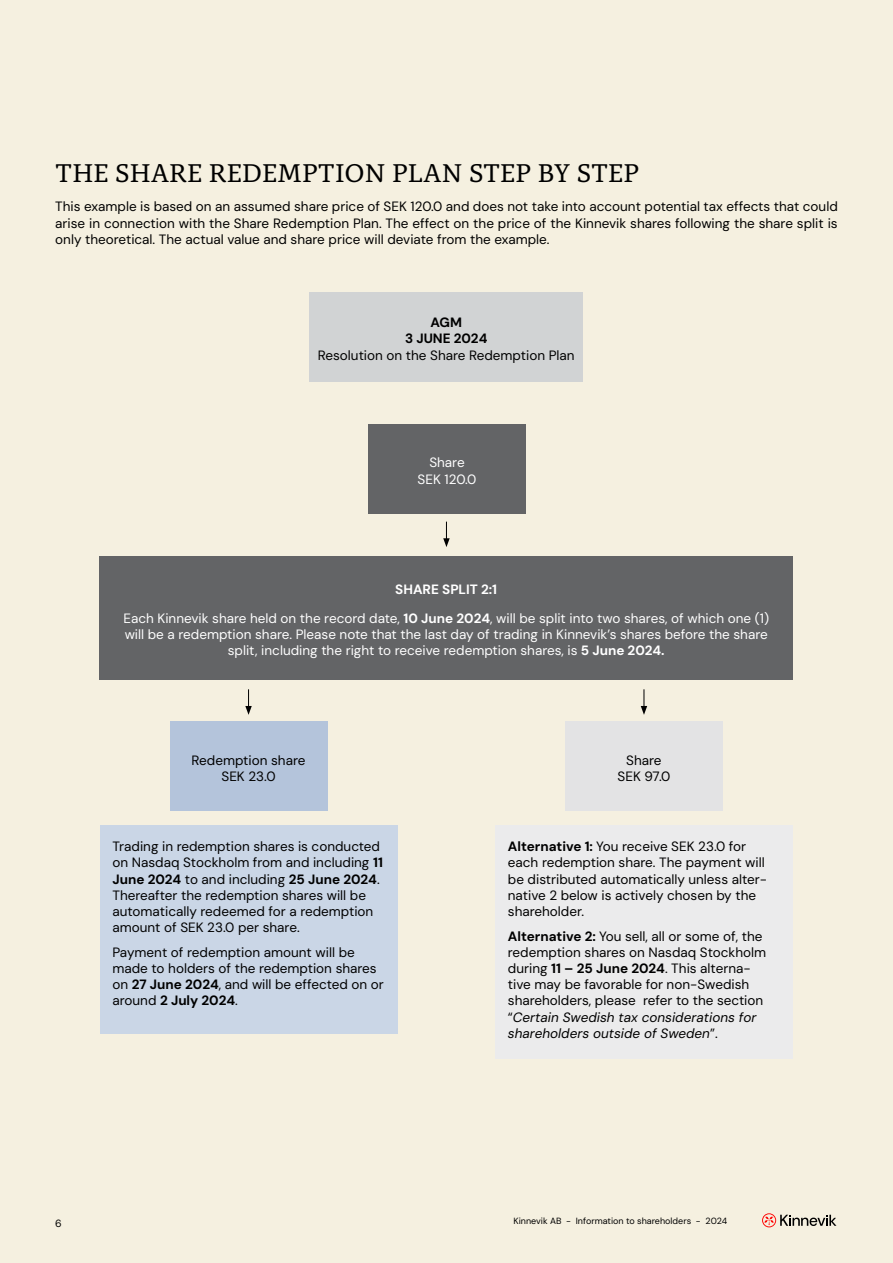
<style>
.page{position:relative;width:893px;height:1263px;background:#f5f0e0}
.page>*{position:absolute;margin:0;border:0;box-sizing:border-box;transform-origin:0 0}
.t1{font:27px "Alda OT";color:#000}
.t2{font:13.5px/16.2px "DM Sans";color:#000}
.t3{font:13.5px/16.2px "DM Sans";color:#fff;text-align:center}
.t4{font:700 13.5px/16.2px "DM Sans";color:#000;text-align:center}
.t5{font:10.5px "DM Sans";color:#000}
.t6{font:9px "DM Sans";color:#000}
.s1{font-weight:700}
.s2{font-style:italic}
</style>
<div class="page">
<svg style="left:762px;top:1213px;width:74px;height:14px"></svg>
<div style="left:309px;top:292px;width:274px;height:89px;background:#d1d3d4"></div>
<div style="left:100px;top:825px;width:297px;height:208px;background:#cad6e6"></div>
<div style="left:495px;top:825px;width:298px;height:234px;background:#ebebec"></div>
<div style="left:368px;top:424px;width:158px;height:89px;background:#636466"></div>
<div style="left:170px;top:722px;width:157px;height:89px;background:#b4c4db"></div>
<div style="left:565px;top:722px;width:158px;height:89px;background:#e3e3e4"></div>
<div style="left:100px;top:556px;width:693px;height:123px;background:#636466"></div>
<svg style="left:443px;top:522px;width:7px;height:25px"></svg>
<svg style="left:245px;top:689px;width:7px;height:26px"></svg>
<svg style="left:641px;top:689px;width:6px;height:26px"></svg>
<h1 class="t1" style="left:55px;top:162px;width:585px">THE SHARE REDEMPTION PLAN STEP BY STEP</h1>
<p class="t2" style="left:55px;top:198px;width:784px;text-align:justify">This example is based on an assumed share price of SEK 120.0 and does not take into account potential tax effects that could arise in connection with the Share Redemption Plan. The effect on the price of the Kinnevik shares following the share split is only theoretical. The actual value and share price will deviate from the example.</p>
<p class="t4" style="left:405px;top:314px;width:84px">AGM<br>3 JUNE 2024</p>
<p class="t2" style="left:318px;top:347px;width:258px">Resolution on the Share Redemption Plan</p>
<p class="t3" style="left:418px;top:454px;width:60px">Share<br>SEK 120.0</p>
<p class="t3" style="left:123px;top:574px;width:647px;line-height:29px"><span class="s1">SHARE SPLIT 2:1<br></span>Each Kinnevik share held on the record date, <span class="s1">10 June 2024</span>, will be split into two shares, of which one (1)</p>
<p class="t3" style="left:125px;top:626px;width:645px">will be a redemption share. Please note that the last day of trading in Kinnevik’s shares before the share split, including the right to receive redemption shares, is <span class="s1">5 June 2024.</span></p>
<p class="t2" style="left:192px;top:752px;width:115px;text-align:center">Redemption share<br>SEK 23.0</p>
<p class="t2" style="left:618px;top:752px;width:54px;text-align:center">Share<br>SEK 97.0</p>
<p class="t2" style="left:112px;top:838px;width:272px">Trading in redemption shares is conducted on Nasdaq Stockholm from and including <span class="s1">11<br>June 2024</span> to and including <span class="s1">25 June 2024</span>.<br>Thereafter the redemption shares will be automatically redeemed for a redemption amount of SEK 23.0 per share.</p>
<p class="t2" style="left:112px;top:944px;width:273px">Payment of redemption amount will be made to holders of the redemption shares on <span class="s1">27 June 2024</span>, and will be effected on or around <span class="s1">2 July 2024</span>.</p>
<p class="t2" style="left:508px;top:838px;width:261px"><span class="s1">Alternative 1:</span> You receive SEK 23.0 for each redemption share. The payment will be distributed automatically unless alter&shy;native 2 below is actively chosen by the shareholder.</p>
<p class="t2" style="left:508px;top:928px;width:260px"><span class="s1">Alternative 2:</span> You sell, all or some of, the redemption shares on Nasdaq Stockholm during <span class="s1">11 – 25 June 2024</span>. This alterna&shy;tive may be favorable for non-Swedish shareholders, please refer to the section “<span class="s2">Certain Swedish tax considerations for shareholders outside of Sweden</span>”.</p>
<p class="t5" style="left:55px;top:1216px;width:8px">6</p>
<p class="t6" style="left:513px;top:1215px;width:215px">Kinnevik AB - Information to shareholders - 2024</p>
</div>
